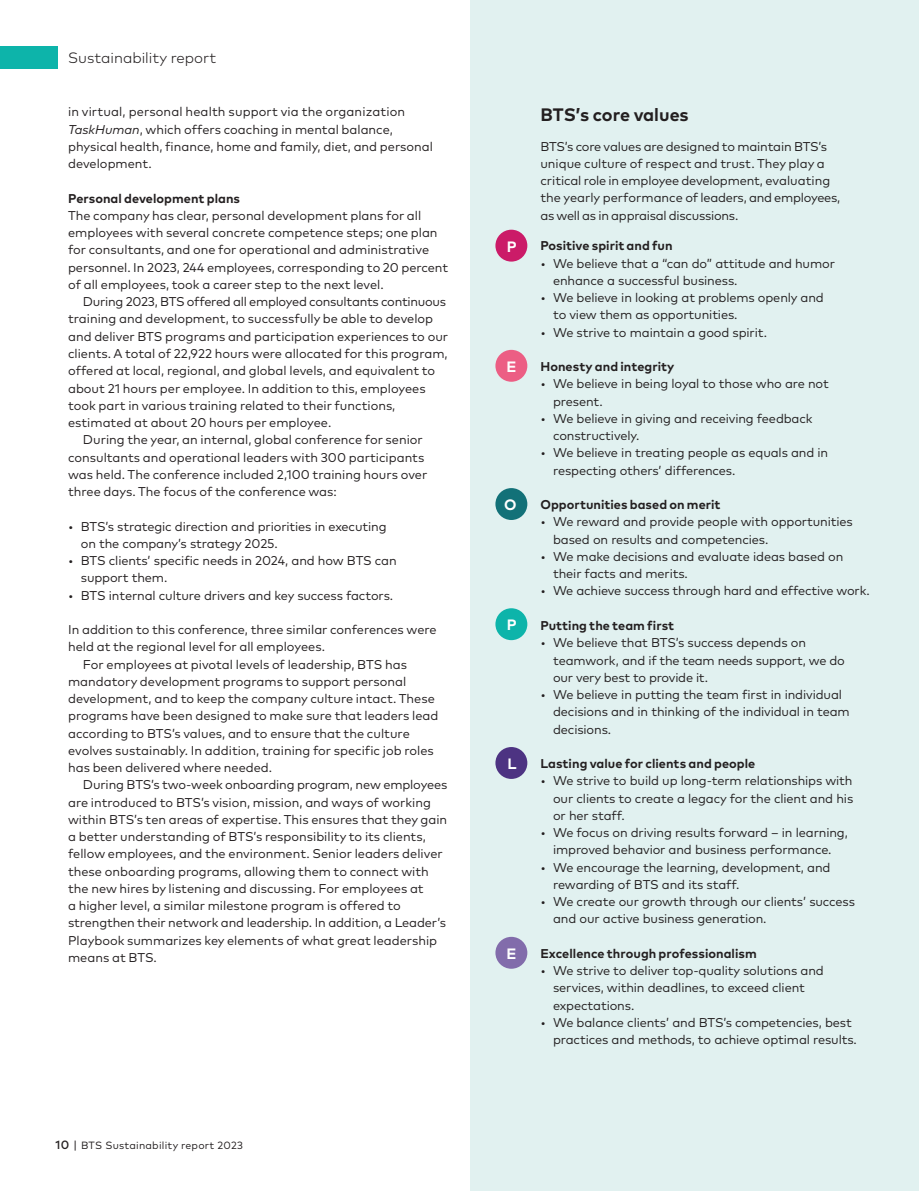
<style>
.page{position:relative;width:919px;height:1191px;background:#fff}
.page>*{position:absolute;margin:0;border:0;box-sizing:border-box;transform-origin:0 0}
.Mellis1{font:700 18px "Mark OT";color:#231f20}
.t1{font:300 15px "Mark OT";color:#231f20}
.Mellis1-2{font:700 15px "Mark OT";color:#fff}
.Brödtext___indrag{font:12.75px/17.2px "Mark OT";letter-spacing:-.01em;color:#231f20}
.Brödtext{font:12.75px/17.2px "Mark OT";color:#231f20}
.Mellis2{font:700 12.75px "Mark OT";letter-spacing:.005em;color:#231f20}
.t2{font:10.5px "Mark OT";letter-spacing:.02em;color:#231f20}
.s1{font-style:italic}
.s2{font-weight:500;font-size:12px}
.s3{font-size:12px}
</style>
<div class="page">
<div style="left:470px;top:0;width:448px;height:1191px;background:#e1f1f0"></div>
<div style="left:495px;top:230px;width:32px;height:31px;background:#cb1b68;border-radius:50%"></div>
<div style="left:495px;top:350px;width:32px;height:32px;background:#ec5e84;border-radius:50%"></div>
<div style="left:495px;top:488px;width:32px;height:32px;background:#127178;border-radius:50%"></div>
<div style="left:495px;top:608px;width:32px;height:32px;background:#0db4aa;border-radius:50%"></div>
<div style="left:495px;top:747px;width:32px;height:32px;background:#4d3382;border-radius:50%"></div>
<div style="left:495px;top:936px;width:32px;height:32px;background:#826cab;border-radius:50%"></div>
<div style="left:0;top:46px;width:57px;height:23px;background:#0db4aa"></div>
<p class="t1" style="left:68px;top:48px;width:150px">Sustainability report</p>
<p class="Brödtext___indrag" style="left:68px;top:103px;width:366px">in virtual, personal health support via the organization <span class="s1">TaskHuman</span>, which offers coaching in mental balance, physical health, finance, home and family, diet, and personal development.</p>
<p class="Mellis2" style="left:68px;top:190px;width:173px">Personal development plans</p>
<p class="Brödtext" style="left:68px;top:207px;width:381px">The company has clear, personal development plans for all employees with several concrete competence steps; one plan for consultants, and one for operational and administrative personnel. In 2023, 244 employees, corresponding to 20 percent of all employees, took a career step to the next level.</p>
<p class="Brödtext___indrag" style="left:68px;top:293px;width:381px;text-indent:15px">During 2023, BTS offered all employed consultants continuous training and development, to successfully be able to develop and deliver BTS programs and participation experiences to our clients. A total of 22,922 hours were allocated for this program, offered at local, regional, and global levels, and equivalent to about 21 hours per employee. In addition to this, employees took part in various training related to their functions, estimated at about 20 hours per employee.</p>
<p class="Brödtext___indrag" style="left:68px;top:431px;width:361px;text-indent:15px">During the year, an internal, global conference for senior consultants and operational leaders with 300 participants was held. The conference included 2,100 training hours over three days. The focus of the conference was:</p>
<p class="Brödtext___indrag" style="left:81px;top:517px;width:307px;text-indent:-13px">• BTS’s strategic direction and priorities in executing on the company’s strategy 2025.</p>
<p class="Brödtext___indrag" style="left:81px;top:552px;width:317px;text-indent:-13px">• BTS clients’ specific needs in 2024, and how BTS can support them.</p>
<p class="Brödtext___indrag" style="left:68px;top:586px;width:326px">• BTS internal culture drivers and key success factors.</p>
<p class="Brödtext" style="left:68px;top:621px;width:370px">In addition to this conference, three similar conferences were held at the regional level for all employees.</p>
<p class="Brödtext___indrag" style="left:68px;top:655px;width:372px;text-indent:15px">For employees at pivotal levels of leadership, BTS has mandatory development programs to support personal development, and to keep the company culture intact. These programs have been designed to make sure that leaders lead according to BTS’s values, and to ensure that the culture evolves sustainably. In addition, training for specific job roles has been delivered where needed.</p>
<p class="Brödtext___indrag" style="left:68px;top:776px;width:381px;text-indent:15px">During BTS’s two-week onboarding program, new employees are introduced to BTS’s vision, mission, and ways of working within BTS’s ten areas of expertise. This ensures that they gain a better understanding of BTS’s responsibility to its clients, fellow employees, and the environment. Senior leaders deliver these onboarding programs, allowing them to connect with the new hires by listening and discussing. For employees at<br>a higher level, a similar milestone program is offered to strengthen their network and leadership. In addition, a Leader’s Playbook summarizes key elements of what great leadership means at BTS.</p>
<p class="t2" style="left:56px;top:1139px;width:189px"><span class="s2">10</span> <span class="s3">|</span> BTS Sustainability report 2023</p>
<p class="Mellis1-2" style="left:507px;top:236px;width:11px">P</p>
<p class="Mellis1-2" style="left:506px;top:357px;width:11px">E</p>
<p class="Mellis1-2" style="left:504px;top:495px;width:14px">O</p>
<p class="Mellis1-2" style="left:507px;top:615px;width:11px">P</p>
<p class="Mellis1-2" style="left:507px;top:754px;width:11px">L</p>
<p class="Mellis1-2" style="left:506px;top:943px;width:11px">E</p>
<p class="Mellis1" style="left:540px;top:103px;width:150px">BTS’s core values</p>
<p class="Brödtext" style="left:540px;top:137px;width:301px">BTS’s core values are designed to maintain BTS’s unique culture of respect and trust. They play a critical role in employee development, evaluating the yearly performance of leaders, and employees, as well as in appraisal discussions.</p>
<p class="Mellis2" style="left:540px;top:238px;width:134px">Positive spirit and fun</p>
<p class="Brödtext___indrag" style="left:553px;top:254px;width:283px;text-indent:-13px">• We believe that a “can do” attitude and humor enhance a successful business.</p>
<p class="Brödtext___indrag" style="left:553px;top:289px;width:272px;text-indent:-13px">• We believe in looking at problems openly and to view them as opportunities.</p>
<p class="Brödtext___indrag" style="left:540px;top:323px;width:228px">• We strive to maintain a good spirit.</p>
<p class="Mellis2" style="left:540px;top:358px;width:135px">Honesty and integrity</p>
<p class="Brödtext___indrag" style="left:553px;top:375px;width:277px;text-indent:-13px">• We believe in being loyal to those who are not present.</p>
<p class="Brödtext___indrag" style="left:553px;top:409px;width:261px;text-indent:-13px">• We believe in giving and receiving feedback constructively.</p>
<p class="Brödtext___indrag" style="left:553px;top:444px;width:277px;text-indent:-13px">• We believe in treating people as equals and in respecting others’ differences.</p>
<p class="Mellis2" style="left:540px;top:496px;width:182px">Opportunities based on merit</p>
<p class="Brödtext___indrag" style="left:553px;top:513px;width:301px;text-indent:-13px">• We reward and provide people with opportunities based on results and competencies.</p>
<p class="Brödtext___indrag" style="left:553px;top:547px;width:292px;text-indent:-13px">• We make decisions and evaluate ideas based on their facts and merits.</p>
<p class="Brödtext___indrag" style="left:540px;top:582px;width:331px">• We achieve success through hard and effective work.</p>
<p class="Mellis2" style="left:540px;top:617px;width:135px">Putting the team first</p>
<p class="Brödtext___indrag" style="left:553px;top:634px;width:293px;text-indent:-13px">• We believe that BTS’s success depends on teamwork, and if the team needs support, we do our very best to provide it.</p>
<p class="Brödtext___indrag" style="left:553px;top:685px;width:298px;text-indent:-13px">• We believe in putting the team first in individual decisions and in thinking of the individual in team decisions.</p>
<p class="Mellis2" style="left:540px;top:755px;width:216px">Lasting value for clients and people</p>
<p class="Brödtext___indrag" style="left:553px;top:772px;width:302px;text-align:justify;text-indent:-13px">• We strive to build up long-term relationships with our clients to create a legacy for the client and his or her staff.</p>
<p class="Brödtext___indrag" style="left:540px;top:823px;width:309px;text-align:center">• We focus on driving results forward – in learning, improved behavior and business performance.</p>
<p class="Brödtext___indrag" style="left:553px;top:858px;width:279px;text-indent:-13px">• We encourage the learning, development, and rewarding of BTS and its staff.</p>
<p class="Brödtext___indrag" style="left:553px;top:892px;width:303px;text-indent:-13px">• We create our growth through our clients’ success and our active business generation.</p>
<p class="Mellis2" style="left:540px;top:945px;width:218px">Excellence through professionalism</p>
<p class="Brödtext___indrag" style="left:553px;top:961px;width:272px;text-indent:-13px">• We strive to deliver top-quality solutions and services, within deadlines, to exceed client expectations.</p>
<p class="Brödtext___indrag" style="left:553px;top:1013px;width:305px;text-indent:-13px">• We balance clients’ and BTS’s competencies, best practices and methods, to achieve optimal results.</p>
</div>
